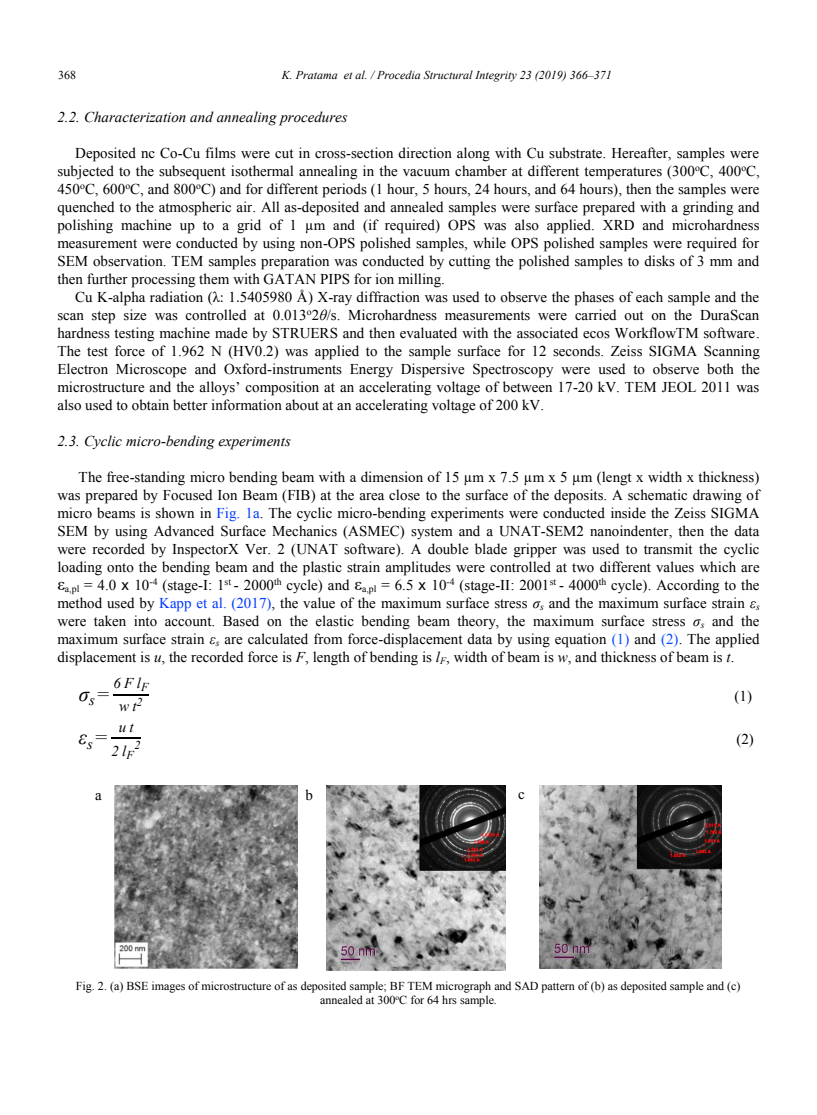
<style>
.page{position:relative;width:817px;height:1115px;background:#fff}
.page>*{position:absolute;margin:0;border:0;box-sizing:border-box;transform-origin:0 0}
.t1{font:italic 21px "Times New Roman";color:#000}
.t2{font:15px/18px "Times New Roman";color:#000;text-align:justify}
.t3{font:italic 15px/23.1px "Times New Roman";color:#000;text-align:center}
.RH_Left{font:12px/13.8px "Times New Roman";letter-spacing:-.005em;color:#000;text-align:center}
.RH_Left-2{font:italic 12px "Times New Roman";color:#000}
.s1{font-style:italic}
.s2{color:#0039ff}
.s3{font-size:18px}
.s4{font-family:"Arial"}
.s5{color:#0048ff}
</style>
<div class="page">
<hr style="left:113px;top:694px;width:36px;height:1px;background:#000">
<hr style="left:111px;top:737px;width:30px;height:2px;background:#000">
<img style="left:114px;top:785px;width:183px;height:182px">
<img style="left:326px;top:785px;width:179px;height:184px">
<img style="left:539px;top:785px;width:182px;height:183px">
<p class="RH_Left" style="left:58px;top:67px;width:19px">368</p>
<p class="RH_Left-2" style="left:282px;top:66px;width:331px">K. Pratama et al. / Procedia Structural Integrity 23 (2019) 366–371</p>
<p class="t3" style="left:57px;top:105px;width:292px">2.2. Characterization and annealing procedures</p>
<p class="t2" style="left:75px;top:144px;width:685px">Deposited nc Co-Cu films were cut in cross-section direction along with Cu substrate. Hereafter, samples were</p>
<p class="t2" style="left:57px;top:162px;width:703px">subjected to the subsequent isothermal annealing in the vacuum chamber at different temperatures (300<sup>o</sup>C, 400<sup>o</sup>C,</p>
<p class="t2" style="left:57px;top:180px;width:703px">450<sup>o</sup>C, 600<sup>o</sup>C, and 800<sup>o</sup>C) and for different periods (1 hour, 5 hours, 24 hours, and 64 hours), then the samples were</p>
<p class="t2" style="left:57px;top:198px;width:703px">quenched to the atmospheric air. All as-deposited and annealed samples were surface prepared with a grinding and</p>
<p class="t2" style="left:57px;top:216px;width:703px">polishing machine up to a grid of 1 µm and (if required) OPS was also applied. XRD and microhardness</p>
<p class="t2" style="left:57px;top:234px;width:703px">measurement were conducted by using non-OPS polished samples, while OPS polished samples were required for</p>
<p class="t2" style="left:57px;top:252px;width:703px">SEM observation. TEM samples preparation was conducted by cutting the polished samples to disks of 3 mm and</p>
<p class="t2" style="left:57px;top:270px;width:389px">then further processing them with GATAN PIPS for ion milling.</p>
<p class="t2" style="left:75px;top:288px;width:685px">Cu K-alpha radiation (λ: 1.5405980 Å) X-ray diffraction was used to observe the phases of each sample and the</p>
<p class="t2" style="left:57px;top:306px;width:703px">scan step size was controlled at 0.013<sup>o</sup>2<span class="s1">θ</span>/s. Microhardness measurements were carried out on the DuraScan</p>
<p class="t2" style="left:57px;top:324px;width:703px">hardness testing machine made by STRUERS and then evaluated with the associated ecos WorkflowTM software.</p>
<p class="t2" style="left:57px;top:342px;width:703px">The test force of 1.962 N (HV0.2) was applied to the sample surface for 12 seconds. Zeiss SIGMA Scanning</p>
<p class="t2" style="left:57px;top:360px;width:703px">Electron Microscope and Oxford-instruments Energy Dispersive Spectroscopy were used to observe both the</p>
<p class="t2" style="left:57px;top:378px;width:703px">microstructure and the alloys’ composition at an accelerating voltage of between 17-20 kV. TEM JEOL 2011 was</p>
<p class="t2" style="left:57px;top:396px;width:488px">also used to obtain better information about at an accelerating voltage of 200 kV.</p>
<p class="t3" style="left:57px;top:429px;width:235px">2.3. Cyclic micro-bending experiments</p>
<p class="t2" style="left:57px;top:468px;width:703px;text-indent:21px">The free-standing micro bending beam with a dimension of 15 µm x 7.5 µm x 5 µm (lengt x width x thickness) was prepared by Focused Ion Beam (FIB) at the area close to the surface of the deposits. A schematic drawing of micro beams is shown in <span class="s2">Fig. 1a</span>. The cyclic micro-bending experiments were conducted inside the Zeiss SIGMA SEM by using Advanced Surface Mechanics (ASMEC) system and a UNAT-SEM2 nanoindenter, then the data were recorded by InspectorX Ver. 2 (UNAT software). A double blade gripper was used to transmit the cyclic loading onto the bending beam and the plastic strain amplitudes were controlled at two different values which are <span class="s3">ε</span><sub>a,pl</sub> = 4.0 <span class="s4">x</span> 10<sup>-4</sup> (stage-I: 1<sup>st</sup> - 2000<sup>th</sup> cycle) and <span class="s3">ε</span><sub>a,pl</sub> = 6.5 <span class="s4">x</span> 10<sup>-4</sup> (stage-II: 2001<sup>st</sup> - 4000<sup>th</sup> cycle). According to the method used by <span class="s2">Kapp et al. (2017)</span>, the value of the maximum surface stress <span class="s1">σ</span><sub>s</sub> and the maximum surface strain <span class="s1">ε</span><sub>s </sub>were taken into account. Based on the elastic bending beam theory, the maximum surface stress <span class="s1">σ</span><sub>s</sub> and the maximum surface strain <span class="s1">ε</span><sub>s</sub> are calculated from force-displacement data by using equation <span class="s5">(1)</span> and <span class="s5">(2)</span>. The applied displacement is <span class="s1">u</span>, the recorded force is <span class="s1">F</span>, length of bending is <span class="s1">l</span><sub>F</sub>, width of beam is <span class="s1">w</span>, and thickness of beam is <span class="s1">t</span>.</p>
<p class="t1" style="left:79px;top:679px;width:33px">σ<sub>s</sub>=</p>
<p class="t3" style="left:113px;top:671px;width:36px">6Fl<sub>F </sub>w t<sup>2</sup></p>
<p class="t2" style="left:734px;top:686px;width:19px">(1)</p>
<p class="t1" style="left:79px;top:722px;width:31px">ε<sub>s</sub>=</p>
<p class="t3" style="left:111px;top:714px;width:24px;line-height:23.7px">ut<br>2 l<sub>F</sub></p>
<p class="RH_Left-2" style="left:134px;top:736px;width:8px">2</p>
<p class="t2" style="left:736px;top:730px;width:19px">(2)</p>
<p class="t2" style="left:95px;top:785px;width:8px">a</p>
<p class="t2" style="left:305px;top:785px;width:9px">b</p>
<p class="t2" style="left:518px;top:784px;width:8px">c</p>
<p class="RH_Left" style="left:76px;top:978px;width:666px">Fig. 2. (a) BSE images of microstructure of as deposited sample; BF TEM micrograph and SAD pattern of (b) as deposited sample and (c) annealed at 300<sup>o</sup>C for 64 hrs sample.</p>
</div>
